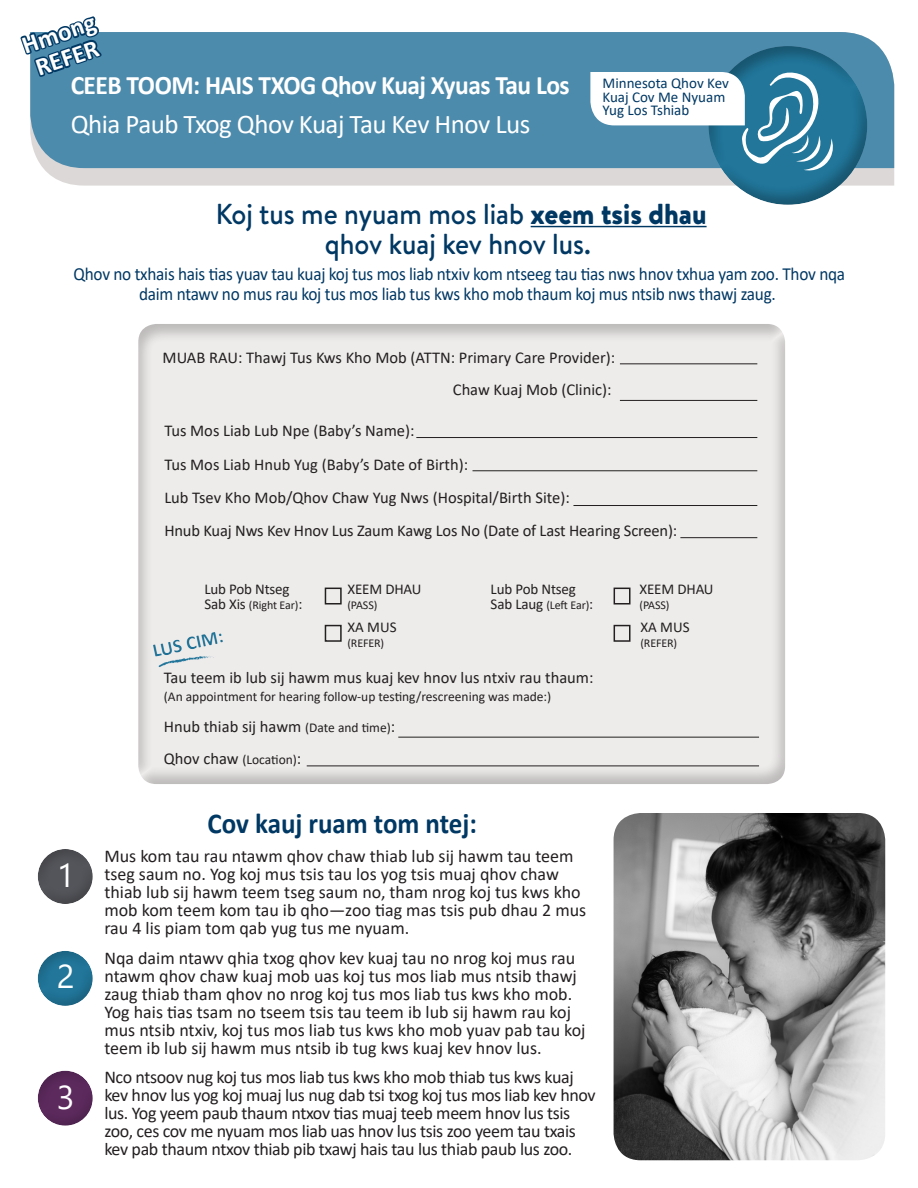
<style>
.page{position:relative;width:918px;height:1188px;background:#fff}
.page>*{position:absolute;margin:0;border:0;box-sizing:border-box;transform-origin:0 0}
.t1{font:33px "Segoe UI";color:#fff}
.t2{font:500 28.95px/30px "Brandon Text";color:#003864;text-align:center;scale:.93 1}
.Heading{font:700 28.95px "Calibri";color:#003864;scale:.93 1}
.t3{font:27px "Calibri";letter-spacing:-.02em;color:#fff}
.t4{font:700 26.85px "Calibri";letter-spacing:-.02em;color:#fff;scale:.95 1}
.t5{font:700 25.5px/25.5px "Calibri";color:#fff}
.t6{font:700 19.5px "Calibri";color:#21769a}
.t7{font:18.45px/19.5px "Calibri";letter-spacing:-.015em;color:#003864;text-align:center;scale:.93 1}
.t8{font:18px/18px "Calibri";color:#231f20}
.t9{font:18px/18px "Calibri";letter-spacing:-.02em;color:#231f20}
.t10{font:16.5px "Calibri";color:#231f20}
.t11{font:15px "Calibri";letter-spacing:-.01em;color:#231f20}
.t12{font:15px/13.5px "Calibri";color:#003864}
.t13{font:13.5px "Calibri";color:#231f20}
.t14{font:12px "Calibri";letter-spacing:-.01em;color:#231f20}
.s1{font-weight:900}
.s2{font-size:15px}
.s3{font-size:13.5px}
.s4{font-size:16.5px}
</style>
<div class="page">
<div style="left:136px;top:321px;width:651px;height:465px;background:#231f20;opacity:.24"></div>
<hr style="left:416px;top:437px;width:341px;height:1px;background:#231f20">
<hr style="left:472px;top:470px;width:285px;height:1px;background:#231f20">
<hr style="left:573px;top:505px;width:184px;height:1px;background:#231f20">
<hr style="left:680px;top:537px;width:77px;height:1px;background:#231f20">
<hr style="left:620px;top:363px;width:137px;height:1px;background:#231f20">
<hr style="left:620px;top:400px;width:137px;height:1px;background:#231f20">
<hr style="left:398px;top:737px;width:361px;height:1px;background:#231f20">
<hr style="left:307px;top:766px;width:452px;height:1px;background:#231f20">
<svg style="left:43px;top:168px;width:851px;height:18px;fill:#dcd8d7"></svg>
<div style="left:30px;top:32px;width:864px;height:136px;background:#4d8bac"></div>
<div style="left:706px;top:44px;width:164px;height:163px;background:#231f20;opacity:.31"></div>
<svg style="left:590px;top:70px;width:244px;height:102px"></svg>
<div style="left:35px;top:847px;width:60px;height:60px;background:#231f20;opacity:.38"></div>
<div style="left:35px;top:949px;width:60px;height:60px;background:#231f20;opacity:.35"></div>
<div style="left:35px;top:1068px;width:60px;height:60px;background:#231f20;opacity:.34"></div>
<div style="left:325px;top:588px;width:17px;height:17px;border:2px solid #231f20"></div>
<div style="left:614px;top:588px;width:17px;height:17px;border:2px solid #231f20"></div>
<div style="left:325px;top:625px;width:17px;height:17px;border:2px solid #231f20"></div>
<div style="left:614px;top:625px;width:17px;height:17px;border:2px solid #231f20"></div>
<img style="left:614px;top:813px;width:271px;height:347px">
<svg style="left:20px;top:16px;width:84px;height:77px"></svg>
<hr style="left:531px;top:226px;width:176px;height:1px;background:#003864">
<svg style="left:140px;top:620px;width:99px;height:47px"></svg>
<p class="t5" style="left:19px;top:33px;width:78px;rotate:-19deg">Hmong<br>REFER</p>
<h1 class="t4" style="left:71px;top:66px;width:527px">CEEB TOOM: HAIS TXOG Qhov Kuaj Xyuas Tau Los</h1>
<h1 class="t3" style="left:71px;top:105px;width:461px">Qhia Paub Txog Qhov Kuaj Tau Kev Hnov Lus</h1>
<p class="t12" style="left:603px;top:76px;width:128px">Minnesota Qhov Kev<br>Kuaj Cov Me Nyuam<br>Yug Los Tshiab</p>
<h2 class="t2" style="left:216px;top:198px;width:529px">Koj tus me nyuam mos liab <span class="s1">xeem tsis dhau </span>qhov kuaj kev hnov lus.</h2>
<p class="t7" style="left:73px;top:264px;width:831px">Qhov no txhais hais tias yuav tau kuaj koj tus mos liab ntxiv kom ntseeg tau tias nws hnov txhua yam zoo. Thov nqa daim ntawv no mus rau koj tus mos liab tus kws kho mob thaum koj mus ntsib nws thawj zaug.</p>
<p class="t10" style="left:163px;top:347px;width:454px">MUAB RAU: Thawj Tus Kws Kho Mob (ATTN: Primary Care Provider):</p>
<p class="t10" style="left:453px;top:378px;width:160px">Chaw Kuaj Mob (Clinic):</p>
<p class="t10" style="left:164px;top:419px;width:252px">Tus Mos Liab Lub Npe (Baby’s Name):</p>
<p class="t10" style="left:164px;top:453px;width:305px">Tus Mos Liab Hnub Yug (Baby’s Date of Birth):</p>
<p class="t10" style="left:164px;top:486px;width:407px">Lub Tsev Kho Mob/Qhov Chaw Yug Nws (Hospital/Birth Site):</p>
<p class="t10" style="left:164px;top:519px;width:515px">Hnub Kuaj Nws Kev Hnov Lus Zaum Kawg Los No (Date of Last Hearing Screen):</p>
<p class="t1" style="left:57px;top:844px;width:19px">1</p>
<p class="t1" style="left:57px;top:945px;width:19px">2</p>
<p class="t1" style="left:57px;top:1066px;width:19px">3</p>
<p class="t11" style="left:204px;top:579px;width:87px">Lub Pob Ntseg</p>
<p class="t14" style="left:204px;top:597px;width:100px"><span class="s2">Sab Xis</span> (Right Ear)<span class="s2">:</span></p>
<p class="t6" style="left:150px;top:637px;width:74px;rotate:-12deg">LUS CIM:</p>
<p class="t11" style="left:347px;top:579px;width:76px">XEEM DHAU</p>
<p class="t14" style="left:347px;top:597px;width:31px">(PASS)</p>
<p class="t11" style="left:347px;top:616px;width:51px">XA MUS</p>
<p class="t14" style="left:347px;top:634px;width:38px">(REFER)</p>
<p class="t11" style="left:491px;top:579px;width:87px">Lub Pob Ntseg</p>
<p class="t14" style="left:491px;top:597px;width:104px"><span class="s2">Sab Laug</span> (Left Ear)<span class="s2">:</span></p>
<p class="t10" style="left:164px;top:666px;width:431px">Tau teem ib lub sij hawm mus kuaj kev hnov lus ntxiv rau thaum:</p>
<p class="t13" style="left:164px;top:687px;width:389px">(An appointment for hearing follow-up testing/rescreening was made:)</p>
<p class="t10" style="left:164px;top:715px;width:233px">Hnub thiab sij hawm <span class="s3">(Date and time)</span>:</p>
<p class="t13" style="left:164px;top:750px;width:139px"><span class="s4">Qhov chaw</span> (Location)<span class="s4">:</span></p>
<h2 class="Heading" style="left:207px;top:803px;width:291px">Cov kauj ruam tom ntej:</h2>
<p class="t8" style="left:104px;top:847px;width:483px">Mus kom tau rau ntawm qhov chaw thiab lub sij hawm tau teem tseg saum no. Yog koj mus tsis tau los yog tsis muaj qhov chaw thiab lub sij hawm teem tseg saum no, tham nrog koj tus kws kho mob kom teem kom tau ib qho—zoo tiag mas tsis pub dhau 2 mus rau 4 lis piam tom qab yug tus me nyuam.</p>
<p class="t8" style="left:104px;top:948px;width:483px">Nqa daim ntawv qhia txog qhov kev kuaj tau no nrog koj mus rau ntawm qhov chaw kuaj mob uas koj tus mos liab mus ntsib thawj zaug thiab tham qhov no nrog koj tus mos liab tus kws kho mob.<br>Yog hais tias tsam no tseem tsis tau teem ib lub sij hawm rau koj mus ntsib ntxiv, koj tus mos liab tus kws kho mob yuav pab tau koj teem ib lub sij hawm mus ntsib ib tug kws kuaj kev hnov lus.</p>
<p class="t9" style="left:104px;top:1068px;width:493px">Nco ntsoov nug koj tus mos liab tus kws kho mob thiab tus kws kuaj kev hnov lus yog koj muaj lus nug dab tsi txog koj tus mos liab kev hnov lus. Yog yeem paub thaum ntxov tias muaj teeb meem hnov lus tsis zoo, ces cov me nyuam mos liab uas hnov lus tsis zoo yeem tau txais kev pab thaum ntxov thiab pib txawj hais tau lus thiab paub lus zoo.</p>
<p class="t11" style="left:640px;top:579px;width:76px">XEEM DHAU</p>
<p class="t14" style="left:640px;top:597px;width:31px">(PASS)</p>
<p class="t11" style="left:640px;top:616px;width:51px">XA MUS</p>
<p class="t14" style="left:640px;top:634px;width:38px">(REFER)</p>
</div>
